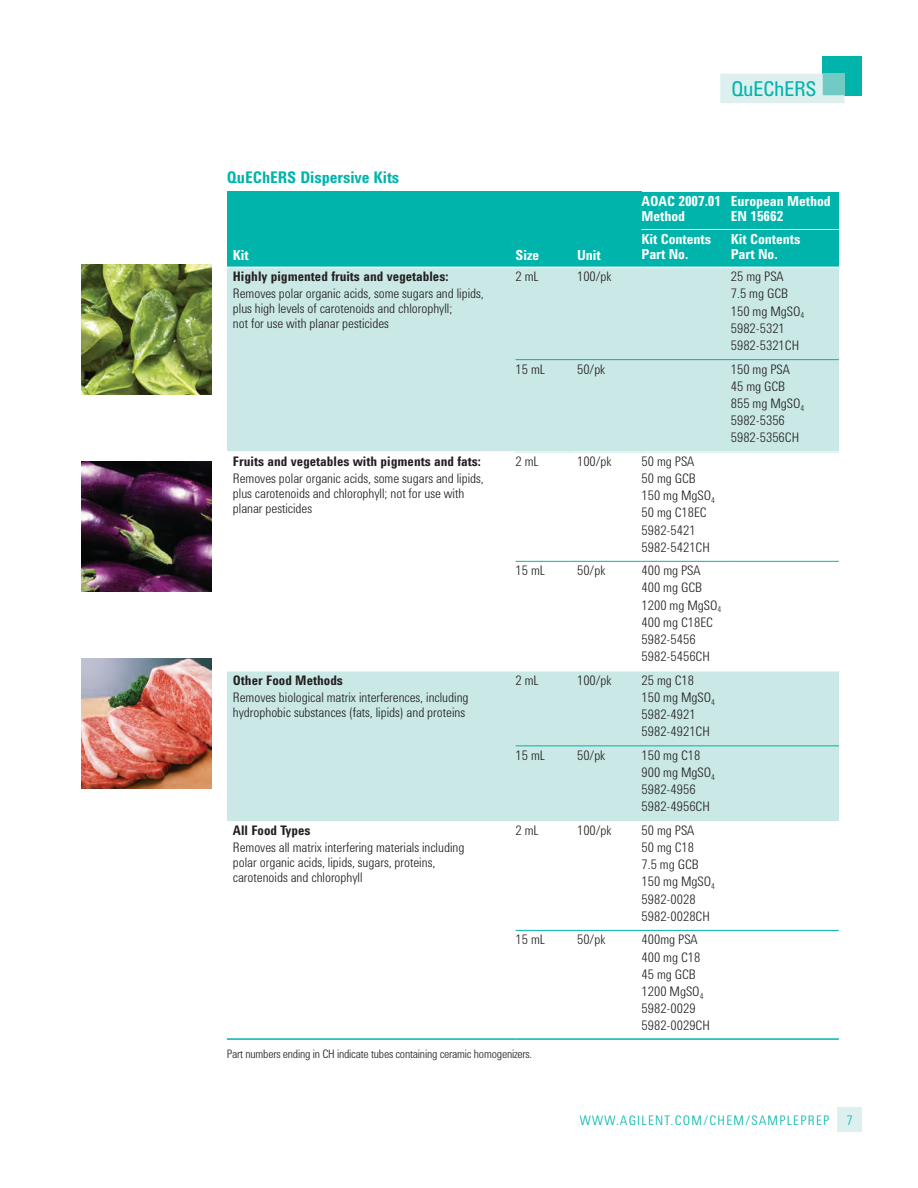
<style>
.page{position:relative;width:918px;height:1188px;background:#fff}
.page>*{position:absolute;margin:0;border:0;box-sizing:border-box;transform-origin:0 0}
.t1{font:21px "Agilent Condensed CFF";letter-spacing:-.02em;color:#00b4ab}
.t2{font:700 16.5px "Agilent Condensed CFF";letter-spacing:-.005em;color:#00b4ab}
.t3{font:700 14.25px/15px "Agilent Condensed CFF";letter-spacing:-.005em;color:#fff}
.t4{font:300 13.5px/17.1px "Agilent Condensed CFF";color:#231f20}
.t5{font:700 13.5px "Agilent Condensed CFF";color:#231f20}
.t6{font:300 13.5px "Agilent Condensed CFF";letter-spacing:.1em;color:#00b4ab}
.t7{font:300 12px "Agilent Condensed CFF";letter-spacing:-.015em;color:#231f20}
</style>
<div class="page">
<div style="left:823px;top:56px;width:39px;height:39px;background:#00b4ab"></div>
<div style="left:720px;top:74px;width:125px;height:29px;background:#ddf0ef"></div>
<div style="left:823px;top:74px;width:22px;height:21px;background:#72cac5"></div>
<div style="left:837px;top:1107px;width:25px;height:25px;background:#ddf0ef"></div>
<img style="left:81px;top:265px;width:130px;height:130px">
<img style="left:81px;top:461px;width:130px;height:131px">
<img style="left:81px;top:658px;width:130px;height:131px">
<div style="left:227px;top:267px;width:289px;height:185px;background:#c9e8e6"></div>
<div style="left:516px;top:267px;width:54px;height:93px;background:#c9e8e6"></div>
<div style="left:570px;top:267px;width:72px;height:93px;background:#c9e8e6"></div>
<div style="left:642px;top:267px;width:89px;height:93px;background:#c9e8e6"></div>
<div style="left:731px;top:267px;width:108px;height:93px;background:#c9e8e6"></div>
<div style="left:516px;top:360px;width:54px;height:92px;background:#c9e8e6"></div>
<div style="left:570px;top:360px;width:72px;height:92px;background:#c9e8e6"></div>
<div style="left:642px;top:360px;width:89px;height:92px;background:#c9e8e6"></div>
<div style="left:731px;top:360px;width:108px;height:92px;background:#c9e8e6"></div>
<div style="left:642px;top:230px;width:89px;height:37px;background:#00b4ab"></div>
<div style="left:731px;top:230px;width:108px;height:37px;background:#00b4ab"></div>
<div style="left:227px;top:192px;width:289px;height:75px;background:#00b4ab"></div>
<div style="left:516px;top:192px;width:54px;height:75px;background:#00b4ab"></div>
<div style="left:570px;top:192px;width:72px;height:75px;background:#00b4ab"></div>
<div style="left:642px;top:192px;width:89px;height:38px;background:#00b4ab"></div>
<div style="left:731px;top:192px;width:108px;height:38px;background:#00b4ab"></div>
<div style="left:227px;top:671px;width:289px;height:150px;background:#c9e8e6"></div>
<div style="left:516px;top:671px;width:54px;height:75px;background:#c9e8e6"></div>
<div style="left:570px;top:671px;width:72px;height:75px;background:#c9e8e6"></div>
<div style="left:642px;top:671px;width:197px;height:75px;background:#c9e8e6"></div>
<div style="left:516px;top:746px;width:54px;height:75px;background:#c9e8e6"></div>
<div style="left:570px;top:746px;width:72px;height:75px;background:#c9e8e6"></div>
<div style="left:642px;top:746px;width:197px;height:75px;background:#c9e8e6"></div>
<hr style="left:227px;top:267px;width:415px;height:1px;background:#fff">
<hr style="left:642px;top:229px;width:197px;height:1px;background:#fff">
<hr style="left:642px;top:267px;width:197px;height:1px;background:#fff">
<hr style="left:516px;top:359px;width:323px;height:1px;background:#00b4ab">
<hr style="left:227px;top:451px;width:289px;height:2px;background:#fff">
<hr style="left:227px;top:670px;width:289px;height:2px;background:#fff">
<hr style="left:516px;top:451px;width:54px;height:2px;background:#fff">
<hr style="left:516px;top:561px;width:54px;height:1px;background:#00b4ab">
<hr style="left:570px;top:451px;width:72px;height:2px;background:#fff">
<hr style="left:570px;top:561px;width:72px;height:1px;background:#00b4ab">
<hr style="left:642px;top:451px;width:89px;height:2px;background:#fff">
<hr style="left:642px;top:561px;width:89px;height:1px;background:#00b4ab">
<hr style="left:731px;top:451px;width:108px;height:2px;background:#fff">
<hr style="left:731px;top:561px;width:108px;height:1px;background:#00b4ab">
<hr style="left:516px;top:670px;width:323px;height:2px;background:#fff">
<hr style="left:516px;top:746px;width:323px;height:1px;background:#00b4ab">
<hr style="left:227px;top:1038px;width:289px;height:2px;background:#00b4ab">
<hr style="left:516px;top:930px;width:323px;height:1px;background:#00b4ab">
<hr style="left:516px;top:1038px;width:323px;height:2px;background:#00b4ab">
<p class="t2" style="left:227px;top:171px;width:174px">QuEChERS Dispersive Kits</p>
<h1 class="t1" style="left:731px;top:81px;width:87px">QuEChERS</h1>
<p class="t3" style="left:642px;top:195px;width:81px">AOAC 2007.01<br>Method</p>
<p class="t3" style="left:731px;top:195px;width:101px">European Method<br>EN 15662</p>
<p class="t3" style="left:642px;top:233px;width:71px">Kit Contents<br>Part No.</p>
<p class="t3" style="left:731px;top:233px;width:71px">Kit Contents</p>
<p class="t3" style="left:233px;top:249px;width:17px">Kit</p>
<p class="t3" style="left:516px;top:249px;width:25px">Size</p>
<p class="t3" style="left:577px;top:249px;width:25px">Unit</p>
<p class="t3" style="left:731px;top:248px;width:48px">Part No.</p>
<p class="t5" style="left:233px;top:272px;width:217px">Highly pigmented fruits and vegetables:</p>
<p class="t4" style="left:233px;top:287px;width:252px;line-height:15px">Removes polar organic acids, some sugars and lipids, plus high levels of carotenoids and chlorophyll;<br>not for use with planar pesticides</p>
<p class="t4" style="left:516px;top:269px;width:25px">2 mL</p>
<p class="t4" style="left:577px;top:269px;width:36px">100/pk</p>
<p class="t4" style="left:731px;top:269px;width:75px">25 mg PSA<br>7.5 mg GCB<br>150 mg MgSO<sub>4<br></sub>5982-5321<br>5982-5321CH</p>
<p class="t4" style="left:516px;top:362px;width:31px">15 mL</p>
<p class="t4" style="left:577px;top:362px;width:30px">50/pk</p>
<p class="t4" style="left:731px;top:362px;width:75px">150 mg PSA<br>45 mg GCB<br>855 mg MgSO<sub>4<br></sub>5982-5356<br>5982-5356CH</p>
<p class="t5" style="left:233px;top:456px;width:250px">Fruits and vegetables with pigments and fats:</p>
<p class="t4" style="left:233px;top:472px;width:252px;line-height:15px">Removes polar organic acids, some sugars and lipids, plus carotenoids and chlorophyll; not for use with planar pesticides</p>
<p class="t4" style="left:516px;top:454px;width:25px">2 mL</p>
<p class="t4" style="left:577px;top:454px;width:36px">100/pk</p>
<p class="t4" style="left:642px;top:454px;width:75px">50 mg PSA<br>50 mg GCB<br>150 mg MgSO<sub>4<br></sub>50 mg C18EC<br>5982-5421<br>5982-5421CH</p>
<p class="t4" style="left:516px;top:563px;width:31px">15 mL</p>
<p class="t4" style="left:577px;top:563px;width:30px">50/pk</p>
<p class="t4" style="left:642px;top:563px;width:81px">400 mg PSA<br>400 mg GCB<br>1200 mg MgSO<sub>4<br></sub>400 mg C18EC<br>5982-5456<br>5982-5456CH</p>
<p class="t5" style="left:233px;top:675px;width:112px">Other Food Methods</p>
<p class="t4" style="left:233px;top:691px;width:237px;line-height:15px">Removes biological matrix interferences, including hydrophobic substances (fats, lipids) and proteins</p>
<p class="t4" style="left:516px;top:673px;width:25px">2 mL</p>
<p class="t4" style="left:577px;top:673px;width:36px">100/pk</p>
<p class="t4" style="left:642px;top:673px;width:75px">25 mg C18<br>150 mg MgSO<sub>4<br></sub>5982-4921<br>5982-4921CH</p>
<p class="t4" style="left:516px;top:748px;width:31px">15 mL</p>
<p class="t4" style="left:577px;top:748px;width:30px">50/pk</p>
<p class="t4" style="left:642px;top:748px;width:75px">150 mg C18<br>900 mg MgSO<sub>4<br></sub>5982-4956<br>5982-4956CH</p>
<p class="t5" style="left:233px;top:825px;width:79px">All Food Types</p>
<p class="t4" style="left:233px;top:841px;width:233px;line-height:15px">Removes all matrix interfering materials including polar organic acids, lipids, sugars, proteins, carotenoids and chlorophyll</p>
<p class="t4" style="left:516px;top:823px;width:25px">2 mL</p>
<p class="t4" style="left:577px;top:823px;width:36px">100/pk</p>
<p class="t4" style="left:642px;top:823px;width:75px">50 mg PSA<br>50 mg C18<br>7.5 mg GCB<br>150 mg MgSO<sub>4<br></sub>5982-0028<br>5982-0028CH</p>
<p class="t4" style="left:516px;top:932px;width:31px">15 mL</p>
<p class="t4" style="left:577px;top:932px;width:30px">50/pk</p>
<p class="t4" style="left:642px;top:932px;width:70px">400mg PSA<br>400 mg C18<br>45 mg GCB<br>1200 MgSO<sub>4<br></sub>5982-0029<br>5982-0029CH</p>
<p class="t7" style="left:227px;top:1049px;width:307px">Part numbers ending in CH indicate tubes containing ceramic homogenizers.</p>
<p class="t6" style="left:580px;top:1115px;width:251px">WWW.AGILENT.COM/CHEM/SAMPLEPREP</p>
<p class="t6" style="left:847px;top:1115px;width:8px">7</p>
</div>
